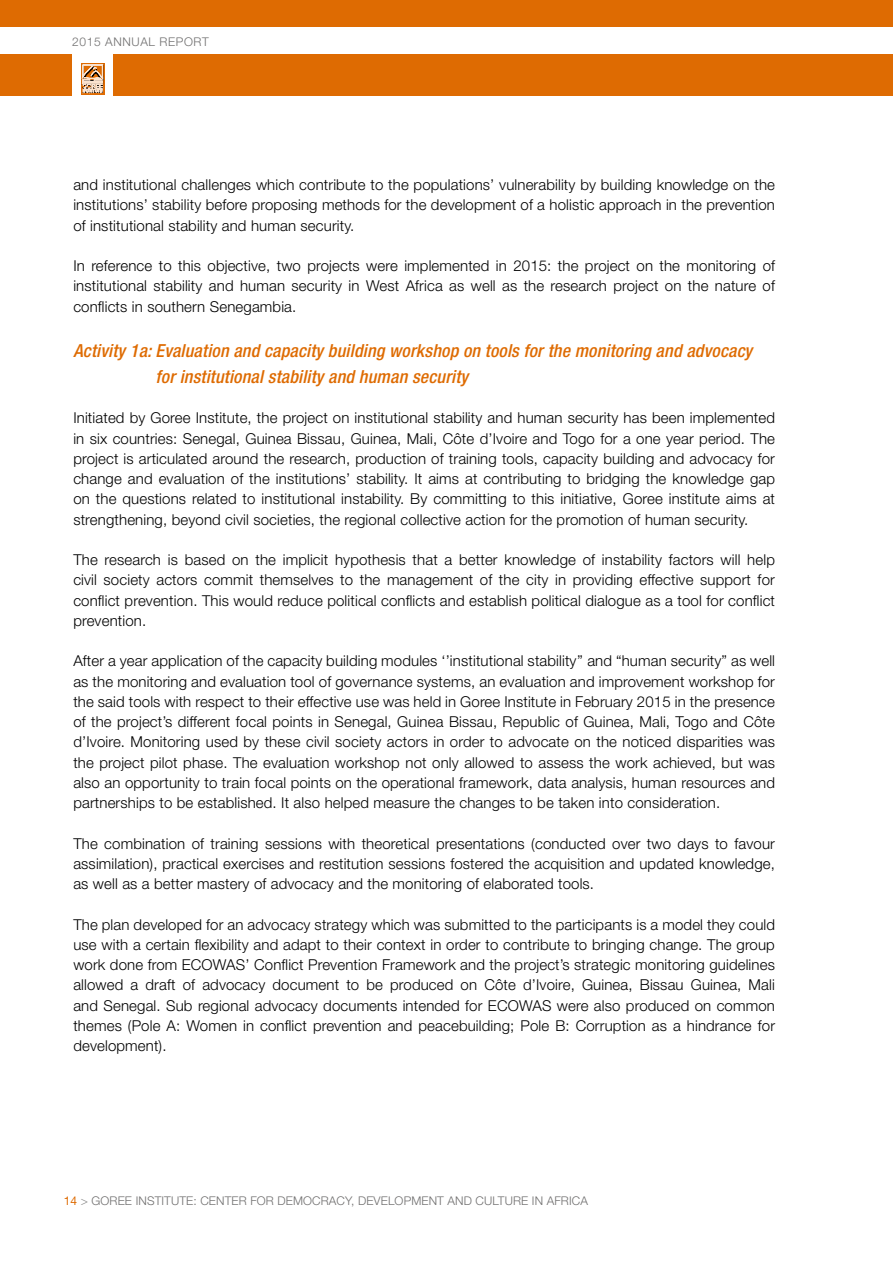
<style>
.page{position:relative;width:893px;height:1263px;background:#fff}
.page>*{position:absolute;margin:0;border:0;box-sizing:border-box;transform-origin:0 0}
.t1{font:italic 500 condensed 18px/25.5px "Helvetica Neue LT Pro";letter-spacing:.01em;color:#de6b02}
.t2{font:300 15px/20.2px "Helvetica Neue LT Pro";letter-spacing:.01em;color:#000;text-align:justify}
.t3{font:300 12px "Helvetica Neue LT Pro";letter-spacing:.01em;color:#706f6f}
.t4{font:300 12px "Helvetica Neue LT Pro";letter-spacing:.05em;color:#706f6f}
.s1{font-weight:400;color:#de6b02}
.s2{color:#878787}
</style>
<div class="page">
<div style="left:0;top:0;width:893px;height:96px;background:#de6b02"></div>
<div style="left:0;top:28px;width:893px;height:26px;background:#fff"></div>
<div style="left:72px;top:48px;width:41px;height:65px;background:#fff"></div>
<div style="left:80px;top:62px;width:26px;height:34px;background:#de6b02"></div>
<svg style="left:81px;top:63px;width:23px;height:31px"></svg>
<svg style="left:82px;top:65px;width:22px;height:28px"></svg>
<p class="t4" style="left:72px;top:34px;width:138px">2015 ANNUAL REPORT</p>
<p class="t2" style="left:73px;top:174px;width:703px">and institutional challenges which contribute to the populations’ vulnerability by building knowledge on the institutions’ stability before proposing methods for the development of a holistic approach in the prevention of institutional stability and human security.</p>
<p class="t2" style="left:73px;top:255px;width:703px">In reference to this objective, two projects were implemented in 2015: the project on the monitoring of institutional stability and human security in West Africa as well as the research project on the nature of conflicts in southern Senegambia.</p>
<p class="t1" style="left:156px;top:338px;width:598px;text-indent:-82px">Activity 1a: Evaluation and capacity building workshop on tools for the monitoring and advocacy for institutional stability and human security</p>
<p class="t2" style="left:73px;top:407px;width:703px">Initiated by Goree Institute, the project on institutional stability and human security has been implemented in six countries: Senegal, Guinea Bissau, Guinea, Mali, Côte d’Ivoire and Togo for a one year period. The project is articulated around the research, production of training tools, capacity building and advocacy for change and evaluation of the institutions’ stability. It aims at contributing to bridging the knowledge gap on the questions related to institutional instability. By committing to this initiative, Goree institute aims at strengthening, beyond civil societies, the regional collective action for the promotion of human security.</p>
<p class="t2" style="left:73px;top:549px;width:703px">The research is based on the implicit hypothesis that a better knowledge of instability factors will help civil society actors commit themselves to the management of the city in providing effective support for conflict prevention. This would reduce political conflicts and establish political dialogue as a tool for conflict prevention.</p>
<p class="t2" style="left:73px;top:650px;width:703px">After a year application of the capacity building modules ‘’institutional stability’’ and “human security” as well as the monitoring and evaluation tool of governance systems, an evaluation and improvement workshop for the said tools with respect to their effective use was held in Goree Institute in February 2015 in the presence of the project’s different focal points in Senegal, Guinea Bissau, Republic of Guinea, Mali, Togo and Côte d’Ivoire. Monitoring used by these civil society actors in order to advocate on the noticed disparities was the project pilot phase. The evaluation workshop not only allowed to assess the work achieved, but was also an opportunity to train focal points on the operational framework, data analysis, human resources and partnerships to be established. It also helped measure the changes to be taken into consideration.</p>
<p class="t2" style="left:73px;top:833px;width:703px">The combination of training sessions with theoretical presentations (conducted over two days to favour assimilation), practical exercises and restitution sessions fostered the acquisition and updated knowledge, as well as a better mastery of advocacy and the monitoring of elaborated tools.</p>
<p class="t2" style="left:73px;top:914px;width:703px">The plan developed for an advocacy strategy which was submitted to the participants is a model they could use with a certain flexibility and adapt to their context in order to contribute to bringing change. The group work done from ECOWAS’ Conflict Prevention Framework and the project’s strategic monitoring guidelines allowed a draft of advocacy document to be produced on Côte d’Ivoire, Guinea, Bissau Guinea, Mali and Senegal. Sub regional advocacy documents intended for ECOWAS were also produced on common themes (Pole A: Women in conflict prevention and peacebuilding; Pole B: Corruption as a hindrance for development).</p>
<p class="t3" style="left:64px;top:1193px;width:526px"><span class="s1">14</span> <span class="s2">&gt;</span> GOREE INSTITUTE: CENTER FOR DEMOCRACY, DEVELOPMENT AND CULTURE IN AFRICA</p>
</div>
